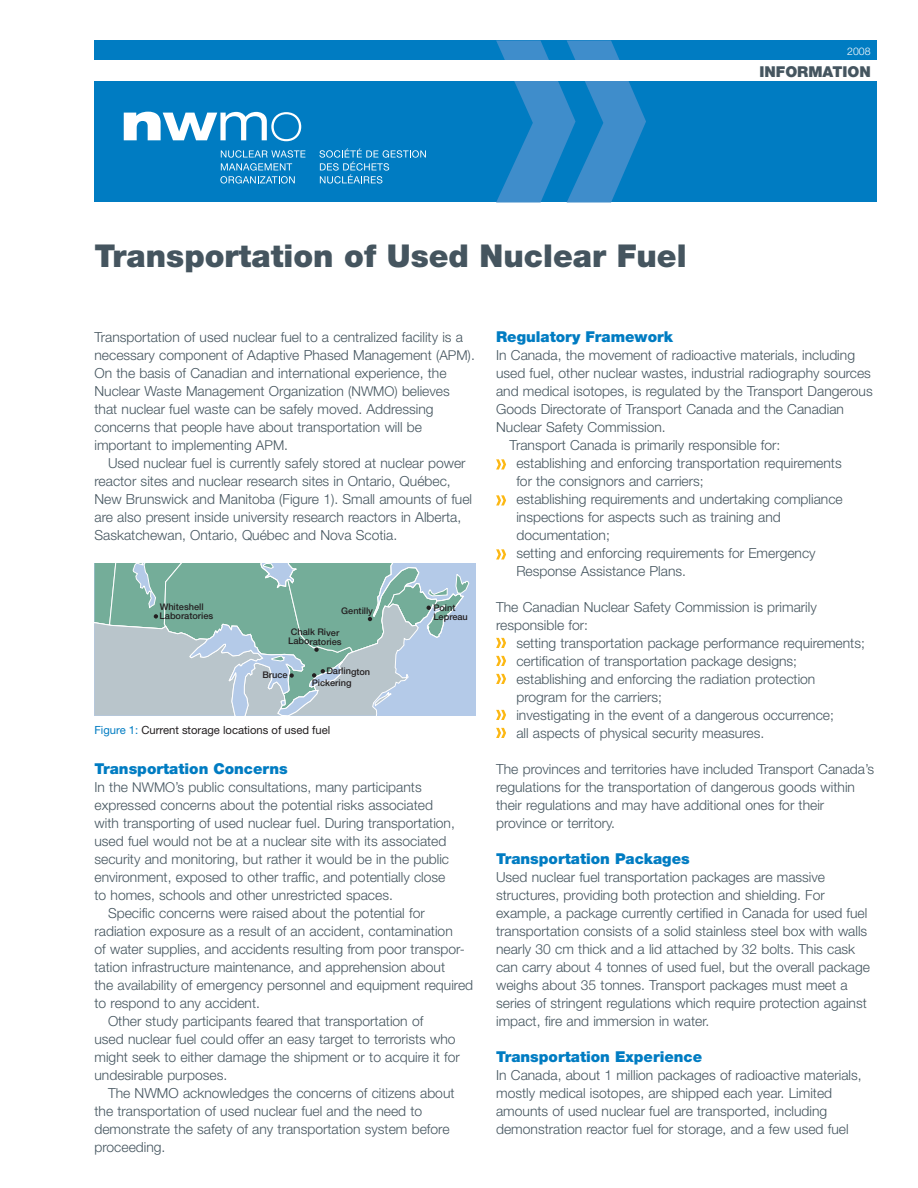
<style>
.page{position:relative;width:918px;height:1188px;background:#fff}
.page>*{position:absolute;margin:0;border:0;box-sizing:border-box;transform-origin:0 0}
._1_1_Cover_Title{font:900 31.5px "Helvetica Neue";color:#45555f}
._5_2_WP_Section_Sub{font:900 15px "Helvetica Neue";color:#007cc2}
.t1{font:900 15px "Helvetica Neue";color:#45555f}
._5_5_Body_1st_Para{font:300 13.8px/18px "Helvetica Neue";color:#45555f}
._5_5_Body_Copy_P{font:300 13.8px/18px "Helvetica Neue";color:#45555f}
._5_5_Text_Bullet{font:300 13.8px/18px "Helvetica Neue";color:#45555f}
.t2{font:11.25px "Helvetica Neue";color:#231f20}
.t3{font:300 10.5px "Helvetica Neue";color:#fff}
.t4{font:500 9.15px/9.1px "Helvetica Neue";letter-spacing:-.005em;color:#231f20}
.s1{font-size:13.5px}
.s2{color:#007cc2}
</style>
<div class="page">
<div style="left:94px;top:40px;width:784px;height:162px;background:#007cc2"></div>
<svg style="left:496px;top:40px;width:150px;height:162px"></svg>
<svg style="left:496px;top:459px;width:10px;height:10px"></svg>
<svg style="left:496px;top:495px;width:10px;height:10px"></svg>
<svg style="left:496px;top:549px;width:10px;height:10px"></svg>
<svg style="left:496px;top:638px;width:10px;height:10px"></svg>
<svg style="left:496px;top:656px;width:10px;height:10px"></svg>
<svg style="left:496px;top:674px;width:10px;height:10px"></svg>
<svg style="left:496px;top:710px;width:10px;height:10px"></svg>
<svg style="left:496px;top:728px;width:10px;height:10px"></svg>
<div style="left:0;top:61px;width:918px;height:20px;background:#fff"></div>
<svg style="left:319px;top:149px;width:107px;height:35px"></svg>
<svg style="left:220px;top:150px;width:85px;height:34px"></svg>
<svg style="left:124px;top:112px;width:177px;height:29px"></svg>
<svg style="left:94px;top:563px;width:375px;height:153px;background:#9dbebe"></svg>
<p class="t3" style="left:847px;top:45px;width:25px">2008</p>
<p class="_1_1_Cover_Title" style="left:94px;top:237px;width:594px">Transportation of Used Nuclear Fuel</p>
<p class="t1" style="left:760px;top:62px;width:111px">information</p>
<p class="_5_5_Body_1st_Para" style="left:94px;top:328px;width:382px">Transportation of used nuclear fuel to a centralized facility is a necessary component of Adaptive Phased Management (<span class="s1">APM</span>).<br>On the basis of Canadian and international experience, the Nuclear Waste Management Organization (<span class="s1">NWMO)</span> believes that nuclear fuel waste can be safely moved. Addressing concerns that people have about transportation will be important to implementing <span class="s1">APM</span>.</p>
<p class="_5_5_Body_Copy_P" style="left:94px;top:454px;width:379px;text-indent:14px">Used nuclear fuel is currently safely stored at nuclear power reactor sites and nuclear research sites in Ontario, Québec, New Brunswick and Manitoba (Figure 1). Small amounts of fuel are also present inside university research reactors in Alberta, Saskatchewan, Ontario, Québec and Nova Scotia.</p>
<p class="t4" style="left:160px;top:602px;width:55px;rotate:1deg">Whiteshell<br>Laboratories</p>
<p class="t4" style="left:341px;top:606px;width:33px;rotate:1deg">Gentilly</p>
<p class="t4" style="left:433px;top:603px;width:36px">Point<br>Lepreau</p>
<p class="t4" style="left:288px;top:627px;width:55px;rotate:1deg">Chalk River<br>Laboratories</p>
<p class="t4" style="left:263px;top:670px;width:27px;rotate:1deg">Bruce</p>
<p class="t4" style="left:327px;top:666px;width:45px;rotate:1deg">Darlington</p>
<p class="t4" style="left:312px;top:678px;width:41px;rotate:1deg">Pickering</p>
<p class="t2" style="left:94px;top:724px;width:237px"><span class="s2">Figure 1:</span> Current storage locations of used fuel</p>
<p class="_5_2_WP_Section_Sub" style="left:94px;top:760px;width:195px">Transportation Concerns</p>
<p class="_5_5_Body_1st_Para" style="left:94px;top:778px;width:362px">In the <span class="s1">NWMO</span>’s public consultations, many participants expressed concerns about the potential risks associated with transporting of used nuclear fuel. During transportation, used fuel would not be at a nuclear site with its associated security and monitoring, but rather it would be in the public environment, exposed to other traffic, and potentially close to homes, schools and other unrestricted spaces.</p>
<p class="_5_5_Body_Copy_P" style="left:94px;top:904px;width:380px;text-indent:14px">Specific concerns were raised about the potential for radiation exposure as a result of an accident, contamination<br>of water supplies, and accidents resulting from poor transpor&shy;tation infrastructure maintenance, and apprehension about<br>the availability of emergency personnel and equipment required to respond to any accident.</p>
<p class="_5_5_Body_Copy_P" style="left:94px;top:1012px;width:367px;text-indent:14px">Other study participants feared that transportation of<br>used nuclear fuel could offer an easy target to terrorists who might seek to either damage the shipment or to acquire it for undesirable purposes.</p>
<p class="_5_5_Body_Copy_P" style="left:94px;top:1084px;width:362px;text-indent:14px">The NWMO acknowledges the concerns of citizens about the transportation of used nuclear fuel and the need to demonstrate the safety of any transportation system before proceeding.</p>
<p class="_5_2_WP_Section_Sub" style="left:496px;top:328px;width:178px">Regulatory Framework</p>
<p class="_5_5_Body_1st_Para" style="left:496px;top:346px;width:378px">In Canada, the movement of radioactive materials, including used fuel, other nuclear wastes, industrial radiography sources and medical isotopes, is regulated by the Transport Dangerous Goods Directorate of Transport Canada and the Canadian Nuclear Safety Commission.</p>
<p class="_5_5_Body_Copy_P" style="left:510px;top:436px;width:272px">Transport Canada is primarily responsible for:</p>
<p class="_5_5_Text_Bullet" style="left:516px;top:454px;width:327px">establishing and enforcing transportation requirements for the consignors and carriers;</p>
<p class="_5_5_Text_Bullet" style="left:516px;top:490px;width:328px">establishing requirements and undertaking compliance inspections for aspects such as training and documentation;</p>
<p class="_5_5_Text_Bullet" style="left:516px;top:544px;width:301px">setting and enforcing requirements for Emergency<br>Response Assistance Plans.</p>
<p class="_5_5_Body_1st_Para" style="left:496px;top:598px;width:322px">The Canadian Nuclear Safety Commission is primarily responsible for:</p>
<p class="_5_5_Text_Bullet" style="left:516px;top:634px;width:350px">setting transportation package performance requirements;</p>
<p class="_5_5_Text_Bullet" style="left:516px;top:652px;width:282px">certification of transportation package designs;</p>
<p class="_5_5_Text_Bullet" style="left:516px;top:670px;width:301px">establishing and enforcing the radiation protection program for the carriers;</p>
<p class="_5_5_Text_Bullet" style="left:516px;top:706px;width:319px">investigating in the event of a dangerous occurrence;</p>
<p class="_5_5_Text_Bullet" style="left:516px;top:724px;width:249px">all aspects of physical security measures.</p>
<p class="_5_5_Body_1st_Para" style="left:496px;top:760px;width:379px">The provinces and territories have included Transport Canada’s regulations for the transportation of dangerous goods within their regulations and may have additional ones for their province or territory.</p>
<p class="_5_2_WP_Section_Sub" style="left:496px;top:850px;width:195px">Transportation Packages</p>
<p class="_5_5_Body_1st_Para" style="left:496px;top:868px;width:375px">Used nuclear fuel transportation packages are massive structures, providing both protection and shielding. For example, a package currently certified in Canada for used fuel transportation consists of a solid stainless steel box with walls nearly 30 cm thick and a lid attached by 32 bolts. This cask can carry about 4 tonnes of used fuel, but the overall package weighs about 35 tonnes. Transport packages must meet a series of stringent regulations which require protection against impact, fire and immersion in water.</p>
<p class="_5_2_WP_Section_Sub" style="left:496px;top:1048px;width:208px">Transportation Experience</p>
<p class="_5_5_Body_1st_Para" style="left:496px;top:1066px;width:367px">In Canada, about 1 million packages of radioactive materials, mostly medical isotopes, are shipped each year. Limited amounts of used nuclear fuel are transported, including demonstration reactor fuel for storage, and a few used fuel</p>
</div>
